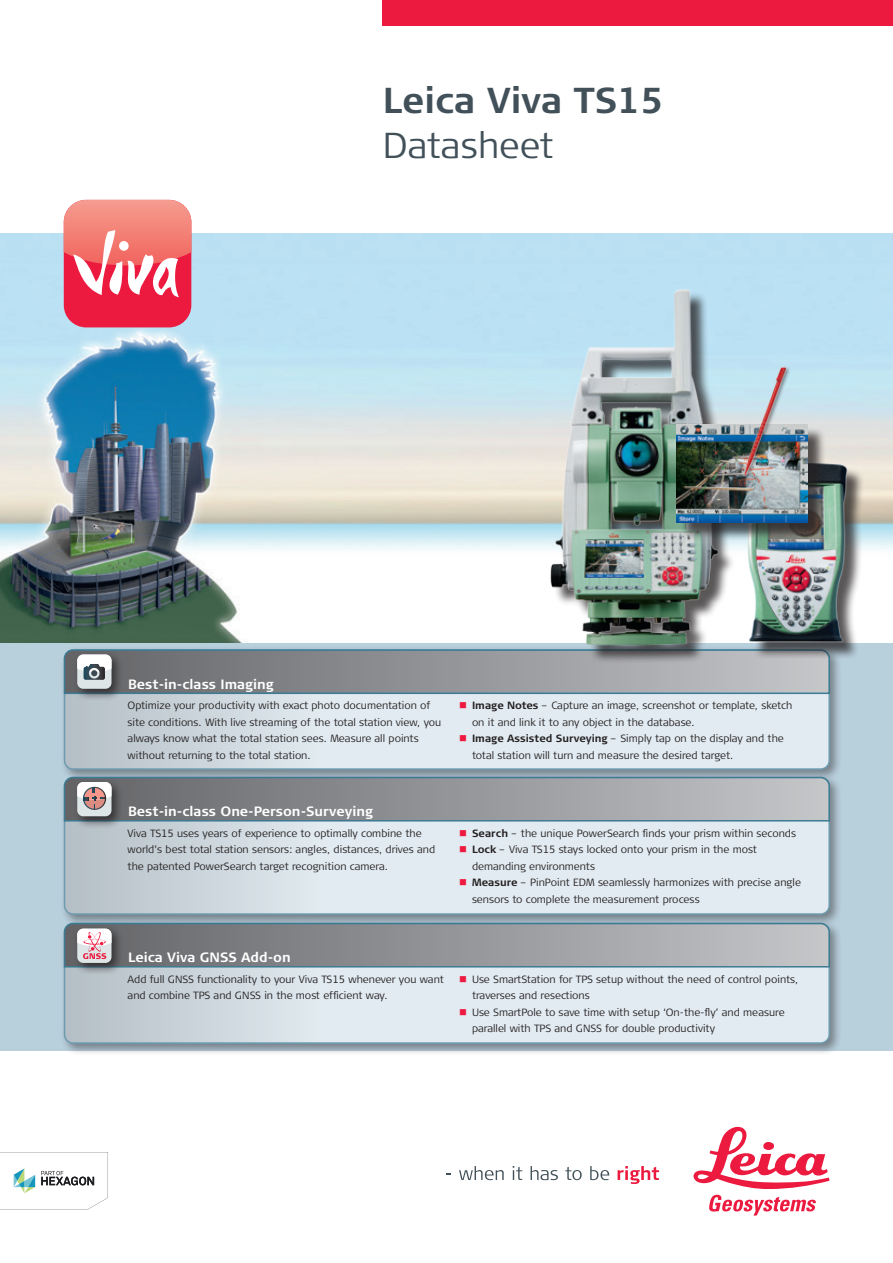
<style>
.page{position:relative;width:893px;height:1263px;background:#fff}
.page>*{position:absolute;margin:0;border:0;box-sizing:border-box;transform-origin:0 0}
.t1{font:700 36px "Signa Column";color:#425159}
.t2{font:300 36px "Signa Column";color:#425159}
.t3{font:700 13.5px "Signa Column";color:#fff}
.t4{font:300 10.5px/16.5px "Signa Column";color:#231f20}
.s1{color:#ed1a40}
.s2{font-weight:700}
</style>
<div class="page">
<div style="left:0;top:642px;width:893px;height:408px;background:#b8cfdc"></div>
<img style="left:0;top:234px;width:893px;height:408px">
<div style="left:383px;top:0;width:510px;height:26px;background:#ed1a40"></div>
<svg style="left:459px;top:1166px;width:45px;height:14px"></svg>
<svg style="left:513px;top:1166px;width:9px;height:14px"></svg>
<svg style="left:531px;top:1166px;width:27px;height:14px"></svg>
<svg style="left:565px;top:1167px;width:17px;height:13px"></svg>
<svg style="left:590px;top:1166px;width:19px;height:14px"></svg>
<svg style="left:618px;top:1166px;width:41px;height:18px"></svg>
<svg style="left:693px;top:1127px;width:136px;height:62px"></svg>
<svg style="left:709px;top:1195px;width:107px;height:20px"></svg>
<div style="left:60px;top:645px;width:782px;height:137px;background:#231f20;opacity:.75"></div>
<svg style="left:65px;top:650px;width:764px;height:119px;background:#dae3e9"></svg>
<div style="left:64px;top:649px;width:766px;height:121px;border:2px solid #3c7b93;border-radius:9px"></div>
<div style="left:73px;top:650px;width:51px;height:51px;background:#231f20;opacity:.75"></div>
<svg style="left:63px;top:649px;width:768px;height:46px;background:#8d9398"></svg>
<div style="left:60px;top:773px;width:782px;height:154px;background:#231f20;opacity:.75"></div>
<svg style="left:65px;top:777px;width:764px;height:137px;background:#dae3e9"></svg>
<div style="left:64px;top:777px;width:766px;height:138px;border:2px solid #3c7b93;border-radius:9px"></div>
<div style="left:73px;top:778px;width:51px;height:50px;background:#231f20;opacity:.75"></div>
<svg style="left:63px;top:776px;width:768px;height:46px;background:#91979c"></svg>
<div style="left:60px;top:919px;width:782px;height:137px;background:#231f20;opacity:.75"></div>
<svg style="left:65px;top:923px;width:764px;height:120px;background:#dae3e9"></svg>
<div style="left:64px;top:923px;width:766px;height:121px;border:2px solid #3c7b93;border-radius:9px"></div>
<div style="left:73px;top:925px;width:51px;height:50px;background:#231f20;opacity:.75"></div>
<svg style="left:63px;top:922px;width:768px;height:46px;background:#92989d"></svg>
<img style="left:529px;top:280px;width:220px;height:393px">
<img style="left:720px;top:438px;width:147px;height:222px">
<div style="left:679px;top:426px;width:147px;height:115px;background:#231f20;opacity:.75"></div>
<img style="left:677px;top:424px;width:131px;height:98px">
<img style="left:739px;top:363px;width:58px;height:120px">
<svg style="left:0;top:1152px;width:108px;height:58px"></svg>
<div style="left:64px;top:200px;width:127px;height:127px;background:#ed1a40;border-radius:22px"></div>
<svg style="left:64px;top:200px;width:127px;height:97px"></svg>
<div style="left:119px;top:241px;width:10px;height:10px;background:#fff;border-radius:50%"></div>
<h1 class="t1" style="left:383px;top:79px;width:282px">Leica Viva TS15</h1>
<h1 class="t2" style="left:383px;top:125px;width:172px">Datasheet</h1>
<p class="t3" style="left:128px;top:676px;width:147px">Best-in-class Imaging</p>
<p class="t4" style="left:128px;top:697px;width:315px">Optimize your productivity with exact photo documentation of site conditions. With live streaming of the total station view, you always know what the total station sees. Measure all points without returning to the total station.</p>
<p class="t4" style="left:472px;top:697px;width:322px;text-indent:-13px"><span class="s1">■</span> <span class="s2">Image Notes</span> – Capture an image, screenshot or template, sketch on it and link it to any object in the database.</p>
<p class="t4" style="left:472px;top:730px;width:313px;text-indent:-13px"><span class="s1">■</span> <span class="s2">Image Assisted Surveying</span> – Simply tap on the display and the total station will turn and measure the desired target.</p>
<p class="t3" style="left:128px;top:803px;width:246px">Best-in-class One-Person-Surveying</p>
<p class="t4" style="left:128px;top:825px;width:309px">Viva TS15 uses years of experience to optimally combine the world’s best total station sensors: angles, distances, drives and the patented PowerSearch target recognition camera.</p>
<p class="t4" style="left:459px;top:825px;width:338px"><span class="s1">■</span> <span class="s2">Search</span> – the unique PowerSearch finds your prism within seconds</p>
<p class="t4" style="left:472px;top:841px;width:286px;text-indent:-13px"><span class="s1">■</span> <span class="s2">Lock</span> – Viva TS15 stays locked onto your prism in the most demanding environments</p>
<p class="t4" style="left:472px;top:874px;width:330px;text-indent:-13px"><span class="s1">■</span> <span class="s2">Measure</span> – PinPoint EDM seamlessly harmonizes with precise angle sensors to complete the measurement process</p>
<p class="t3" style="left:128px;top:949px;width:164px">Leica Viva GNSS Add-on</p>
<p class="t4" style="left:128px;top:971px;width:318px">Add full GNSS functionality to your Viva TS15 whenever you want and combine TPS and GNSS in the most efficient way.</p>
<p class="t4" style="left:472px;top:971px;width:328px;text-indent:-13px"><span class="s1">■</span> Use SmartStation for TPS setup without the need of control points, traverses and resections</p>
<p class="t4" style="left:472px;top:1004px;width:314px;text-indent:-13px"><span class="s1">■</span> Use SmartPole to save time with setup ‘On-the-fly’ and measure parallel with TPS and GNSS for double productivity</p>
</div>
